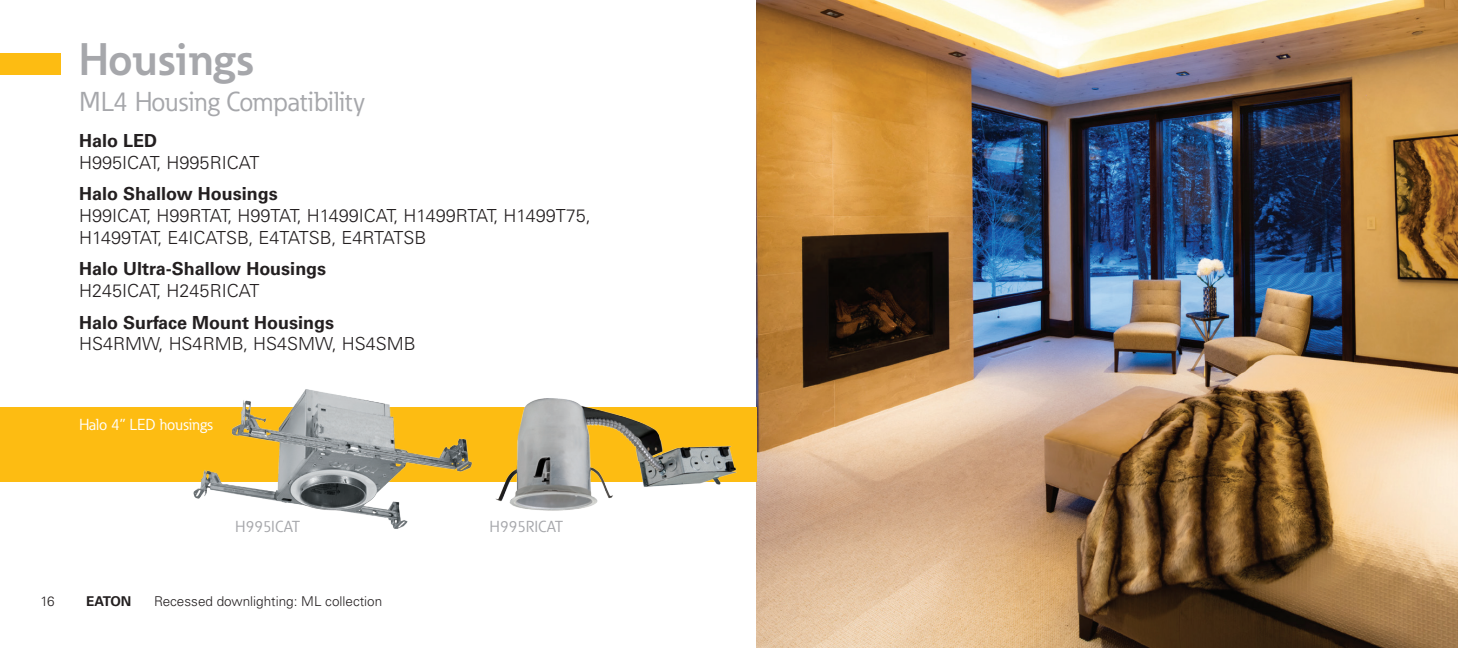
<style>
.page{position:relative;width:1458px;height:648px;background:#fff}
.page>*{position:absolute;margin:0;border:0;box-sizing:border-box;transform-origin:0 0}
.t1{font:700 45px "Eaton";color:#a6a7ab}
.t2{font:27px "Eaton";color:#a6a7ab}
.t3{font:300 18px/21.6px "Univers LT Std";color:#231f20}
.t4{font:700 18px "Univers LT Std";color:#231f20}
.t5{font:15.75px "Eaton";color:#fff}
.t6{font:15.75px "Eaton";color:#a6a7ab}
.t7{font:300 13.5px "Univers LT Std";color:#231f20}
.t8{font:700 13.5px "Univers LT Std";letter-spacing:-.02em;color:#231f20}
</style>
<div class="page">
<img style="left:757px;top:0;width:701px;height:648px">
<div style="left:0;top:408px;width:757px;height:74px;background:#fdbc12"></div>
<div style="left:0;top:53px;width:61px;height:22px;background:#fdbc12"></div>
<img style="left:189px;top:389px;width:285px;height:140px">
<img style="left:491px;top:398px;width:249px;height:113px">
<h1 class="t1" style="left:79px;top:31px;width:177px">Housings</h1>
<h2 class="t2" style="left:79px;top:85px;width:287px">ML4 Housing Compatibility</h2>
<p class="t4" style="left:79px;top:130px;width:80px">Halo LED</p>
<p class="t3" style="left:79px;top:151px;width:182px">H995ICAT, H995RICAT</p>
<p class="t4" style="left:79px;top:183px;width:200px">Halo Shallow Housings</p>
<p class="t3" style="left:79px;top:205px;width:513px">H99ICAT, H99RTAT, H99TAT, H1499ICAT, H1499RTAT, H1499T75,<br>H1499TAT, E4ICATSB, E4TATSB, E4RTATSB</p>
<p class="t4" style="left:79px;top:258px;width:249px">Halo Ultra-Shallow Housings</p>
<p class="t3" style="left:79px;top:280px;width:182px">H245ICAT, H245RICAT</p>
<p class="t4" style="left:79px;top:312px;width:257px">Halo Surface Mount Housings</p>
<p class="t3" style="left:79px;top:333px;width:338px">HS4RMW, HS4RMB, HS4SMW, HS4SMB</p>
<p class="t5" style="left:79px;top:415px;width:135px">Halo 4” LED housings</p>
<p class="t6" style="left:235px;top:517px;width:67px">H995ICAT</p>
<p class="t6" style="left:490px;top:517px;width:75px">H995RICAT</p>
<p class="t7" style="left:40px;top:593px;width:16px">16</p>
<p class="t8" style="left:86px;top:593px;width:47px">EATON</p>
<p class="t7" style="left:154px;top:593px;width:230px">Recessed downlighting: ML collection</p>
</div>
